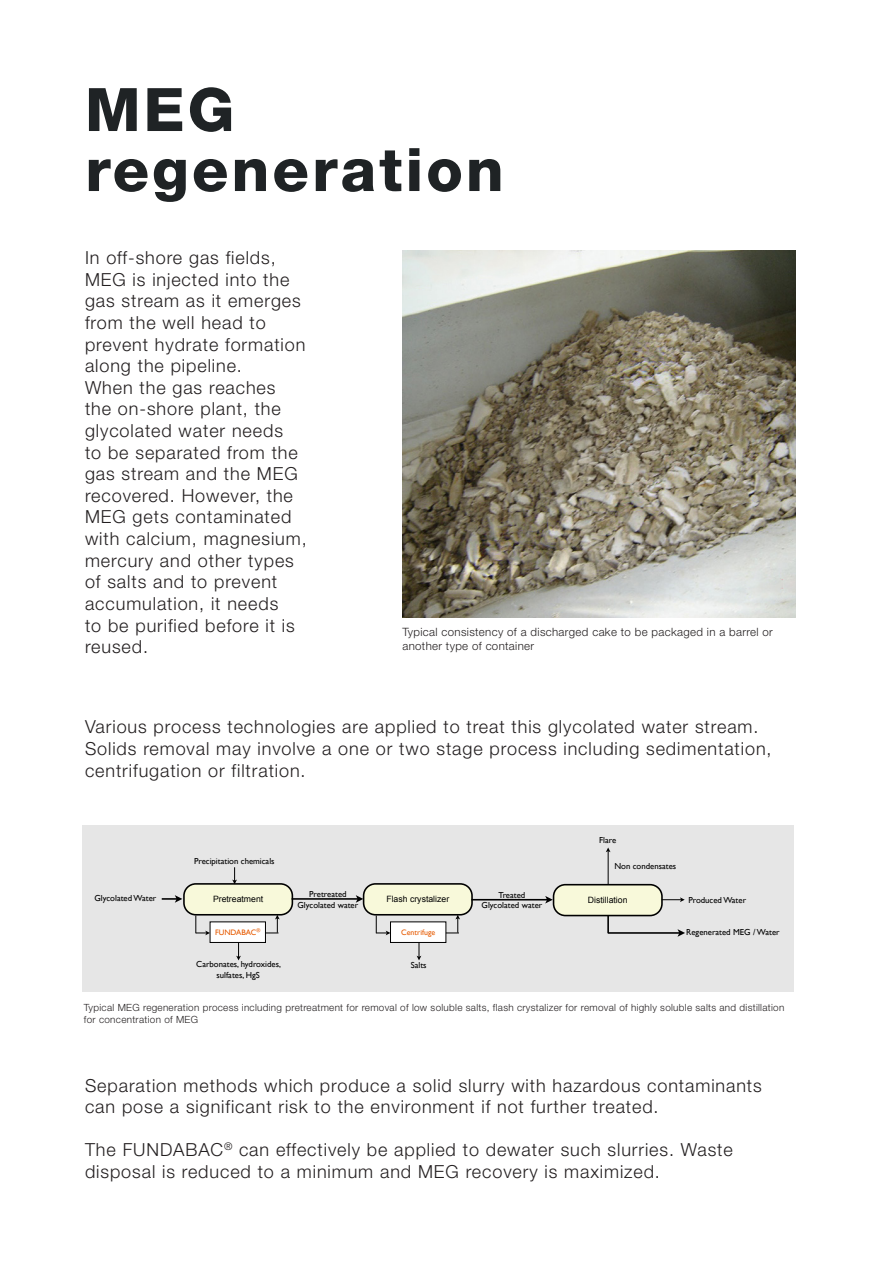
<style>
.page{position:relative;width:893px;height:1263px;background:#fff}
.page>*{position:absolute;margin:0;border:0;box-sizing:border-box;transform-origin:0 0}
.t1{font:800 60px/60px "Helvetica Neue";letter-spacing:.05em;color:#1f2325}
.t2{font:300 18px/21.6px "Helvetica Neue";letter-spacing:.05em;color:#231f20}
.t3{font:300 11.4px "Helvetica Neue";letter-spacing:.03em;color:#231f20}
.t4{font:300 9.9px/11.9px "Helvetica Neue";letter-spacing:.03em;color:#231f20}
.t5{font:8.7px/10.4px "Gill Sans";color:#000;text-align:center}
.t6{font:8.7px "Arial";color:#000}
.t7{font:7.95px "Gill Sans";color:#e65a00}
</style>
<div class="page">
<img style="left:402px;top:250px;width:393px;height:367px">
<svg style="left:82px;top:825px;width:711px;height:167px;background:#e3e3e1"></svg>
<p class="t1" style="left:85px;top:79px;width:420px">MEG regeneration</p>
<p class="t2" style="left:85px;top:247px;width:223px">In off-shore gas fields,<br>MEG is injected into the gas stream as it emerges from the well head to prevent hydrate formation along the pipeline.<br>When the gas reaches<br>the on-shore plant, the glycolated water needs<br>to be separated from the gas stream and the MEG recovered. However, the<br>MEG gets contaminated with calcium, magnesium, mercury and other types of salts and to prevent accumulation, it needs<br>to be purified before it is reused.</p>
<p class="t3" style="left:402px;top:625px;width:372px">Typical consistency of a discharged cake to be packaged in a barrel or</p>
<p class="t3" style="left:402px;top:639px;width:133px">another type of container</p>
<p class="t2" style="left:85px;top:716px;width:688px">Various process technologies are applied to treat this glycolated water stream.<br>Solids removal may involve a one or two stage process including sedimentation, centrifugation or filtration.</p>
<p class="t5" style="left:94px;top:893px;width:63px">Glycolated Water</p>
<p class="t5" style="left:194px;top:856px;width:82px">Precipitation chemicals</p>
<p class="t6" style="left:213px;top:893px;width:52px">Pretreatment</p>
<p class="t7" style="left:215px;top:927px;width:47px">FUNDABAC<sup>®</sup></p>
<p class="t5" style="left:196px;top:959px;width:86px">Carbonates, hydroxides, sulfates, HgS</p>
<p class="t5" style="left:297px;top:889px;width:62px">Pretreated<br>Glycolated water</p>
<p class="t6" style="left:386px;top:893px;width:64px">Flash crystalizer</p>
<p class="t7" style="left:401px;top:927px;width:35px">Centrifuge</p>
<p class="t5" style="left:411px;top:959px;width:17px">Salts</p>
<p class="t5" style="left:482px;top:889px;width:62px">Treated<br>Glycolated water</p>
<p class="t5" style="left:599px;top:834px;width:19px">Flare</p>
<p class="t5" style="left:614px;top:861px;width:63px">Non condensates</p>
<p class="t6" style="left:588px;top:894px;width:41px">Distillation</p>
<p class="t5" style="left:688px;top:895px;width:59px">Produced Water</p>
<p class="t5" style="left:686px;top:927px;width:95px">Regenerated MEG / Water</p>
<p class="t4" style="left:84px;top:1002px;width:702px">Typical MEG regeneration process including pretreatment for removal of low soluble salts, flash crystalizer for removal of highly soluble salts and distillation for concentration of MEG</p>
<p class="t2" style="left:85px;top:1074px;width:678px">Separation methods which produce a solid slurry with hazardous contaminants can pose a significant risk to the environment if not further treated.</p>
<p class="t2" style="left:85px;top:1139px;width:649px">The FUNDABAC<sup>®</sup> can effectively be applied to dewater such slurries. Waste disposal is reduced to a minimum and MEG recovery is maximized.</p>
</div>
